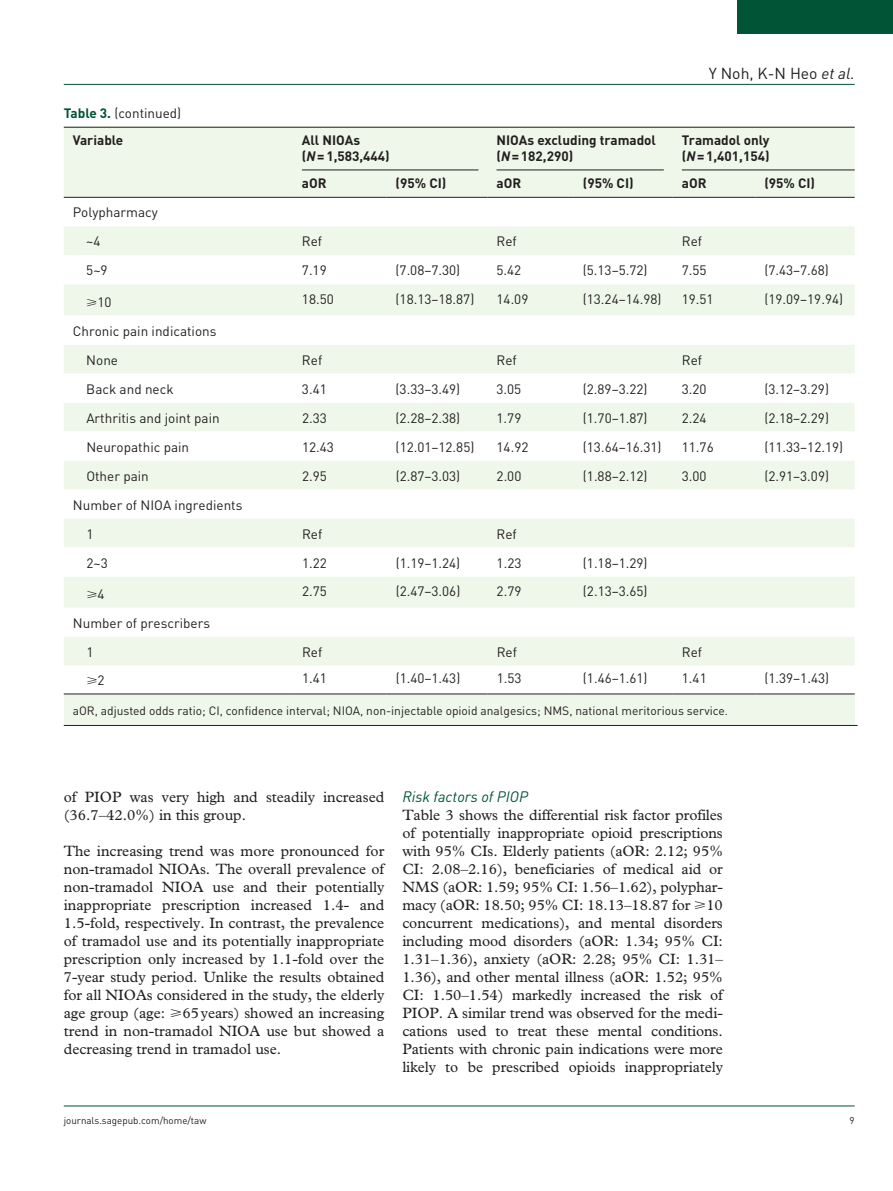
<style>
.page{position:relative;width:893px;height:1191px;background:#fff}
.page>*{position:absolute;margin:0;border:0;box-sizing:border-box;transform-origin:0 0}
.t1{font:15.75px "DIN";color:#231f20}
.t2{font:15px/18px "Plantin Std";color:#231f20;text-align:justify}
.t3{font:italic 15px "DIN";color:#015436}
.t4{font:13.5px/29px "DIN";color:#231f20}
.t5{font:700 13.5px/15.8px "DIN";color:#231f20}
.t6{font:12px "DIN";color:#231f20}
.t7{font:9.75px "DIN";color:#231f20}
.s1{font-weight:700;color:#015436}
.s2{font-style:italic}
</style>
<div class="page">
<hr style="left:64px;top:84px;width:791px;height:1px;background:#015436">
<hr style="left:64px;top:1105px;width:791px;height:1px;background:#015436">
<div style="left:738px;top:0;width:155px;height:34px;background:#015436"></div>
<div style="left:64px;top:693px;width:791px;height:33px;background:#eff7ea"></div>
<hr style="left:64px;top:725px;width:794px;height:1px;background:#231f20">
<div style="left:64px;top:126px;width:791px;height:71px;background:#eff7ea"></div>
<svg style="left:64px;top:197px;width:791px;height:497px"></svg>
<hr style="left:64px;top:693px;width:229px;height:1px;background:#231f20">
<hr style="left:293px;top:693px;width:94px;height:1px;background:#231f20">
<hr style="left:387px;top:693px;width:100px;height:1px;background:#231f20">
<hr style="left:488px;top:693px;width:86px;height:1px;background:#231f20">
<hr style="left:574px;top:693px;width:99px;height:1px;background:#231f20">
<hr style="left:673px;top:693px;width:82px;height:1px;background:#231f20">
<hr style="left:755px;top:693px;width:100px;height:1px;background:#231f20">
<hr style="left:64px;top:197px;width:229px;height:1px;background:#231f20">
<hr style="left:293px;top:197px;width:94px;height:1px;background:#231f20">
<hr style="left:387px;top:197px;width:100px;height:1px;background:#231f20">
<hr style="left:488px;top:197px;width:86px;height:1px;background:#231f20">
<hr style="left:574px;top:197px;width:99px;height:1px;background:#231f20">
<hr style="left:673px;top:197px;width:82px;height:1px;background:#231f20">
<hr style="left:755px;top:197px;width:100px;height:1px;background:#231f20">
<hr style="left:302px;top:170px;width:177px;height:1px;background:#231f20">
<hr style="left:496px;top:170px;width:168px;height:1px;background:#231f20">
<hr style="left:682px;top:170px;width:173px;height:1px;background:#231f20">
<hr style="left:64px;top:127px;width:791px;height:1px;background:#231f20">
<p class="t4" style="left:64px;top:98px;width:119px"><span class="s1">Table 3.</span> (continued)</p>
<p class="t1" style="left:709px;top:63px;width:147px">Y Noh, K-N Heo <span class="s2">et al.</span></p>
<p class="t5" style="left:73px;top:131px;width:52px">Variable</p>
<p class="t5" style="left:302px;top:131px;width:89px">All NIOAs (<span class="s2">N</span>=1,583,444)</p>
<p class="t5" style="left:496px;top:131px;width:161px">NIOAs excluding tramadol (<span class="s2">N</span>=182,290)</p>
<p class="t5" style="left:682px;top:131px;width:89px">Tramadol only (<span class="s2">N</span>=1,401,154)</p>
<p class="t5" style="left:302px;top:175px;width:26px">aOR</p>
<p class="t5" style="left:396px;top:175px;width:52px">(95% CI)</p>
<p class="t5" style="left:497px;top:175px;width:26px">aOR</p>
<p class="t5" style="left:583px;top:175px;width:52px">(95% CI)</p>
<p class="t5" style="left:682px;top:175px;width:26px">aOR</p>
<p class="t5" style="left:764px;top:175px;width:52px">(95% CI)</p>
<p class="t4" style="left:86px;top:198px;width:73px;text-indent:-14px">Polypharmacy ~4</p>
<p class="t4" style="left:302px;top:227px;width:22px">Ref</p>
<p class="t4" style="left:497px;top:227px;width:22px">Ref</p>
<p class="t4" style="left:682px;top:227px;width:22px">Ref</p>
<p class="t4" style="left:86px;top:256px;width:23px">5~9</p>
<p class="t4" style="left:302px;top:256px;width:26px">7.19</p>
<p class="t4" style="left:396px;top:256px;width:66px">(7.08–7.30)</p>
<p class="t4" style="left:497px;top:256px;width:26px">5.42</p>
<p class="t4" style="left:583px;top:256px;width:66px">(5.13–5.72)</p>
<p class="t4" style="left:682px;top:256px;width:26px">7.55</p>
<p class="t4" style="left:764px;top:256px;width:66px">(7.43–7.68)</p>
<p class="t4" style="left:86px;top:287px;width:27px">⩾10</p>
<p class="t4" style="left:302px;top:285px;width:33px">18.50</p>
<p class="t4" style="left:396px;top:285px;width:80px">(18.13–18.87)</p>
<p class="t4" style="left:497px;top:285px;width:33px">14.09</p>
<p class="t4" style="left:583px;top:285px;width:80px">(13.24–14.98)</p>
<p class="t4" style="left:682px;top:285px;width:33px">19.51</p>
<p class="t4" style="left:764px;top:285px;width:80px">(19.09–19.94)</p>
<p class="t4" style="left:86px;top:316px;width:132px;text-indent:-14px">Chronic pain indications<br>None</p>
<p class="t4" style="left:302px;top:345px;width:22px">Ref</p>
<p class="t4" style="left:497px;top:345px;width:22px">Ref</p>
<p class="t4" style="left:682px;top:345px;width:22px">Ref</p>
<p class="t4" style="left:86px;top:374px;width:89px">Back and neck</p>
<p class="t4" style="left:302px;top:374px;width:26px">3.41</p>
<p class="t4" style="left:396px;top:374px;width:66px">(3.33–3.49)</p>
<p class="t4" style="left:497px;top:374px;width:26px">3.05</p>
<p class="t4" style="left:583px;top:374px;width:66px">(2.89–3.22)</p>
<p class="t4" style="left:682px;top:374px;width:26px">3.20</p>
<p class="t4" style="left:764px;top:374px;width:66px">(3.12–3.29)</p>
<p class="t4" style="left:86px;top:403px;width:135px">Arthritis and joint pain</p>
<p class="t4" style="left:302px;top:403px;width:26px">2.33</p>
<p class="t4" style="left:396px;top:403px;width:66px">(2.28–2.38)</p>
<p class="t4" style="left:497px;top:403px;width:26px">1.79</p>
<p class="t4" style="left:583px;top:403px;width:66px">(1.70–1.87)</p>
<p class="t4" style="left:682px;top:403px;width:26px">2.24</p>
<p class="t4" style="left:764px;top:403px;width:66px">(2.18–2.29)</p>
<p class="t4" style="left:86px;top:432px;width:104px">Neuropathic pain</p>
<p class="t4" style="left:302px;top:432px;width:33px">12.43</p>
<p class="t4" style="left:396px;top:432px;width:80px">(12.01–12.85)</p>
<p class="t4" style="left:497px;top:432px;width:33px">14.92</p>
<p class="t4" style="left:583px;top:432px;width:80px">(13.64–16.31)</p>
<p class="t4" style="left:682px;top:432px;width:33px">11.76</p>
<p class="t4" style="left:764px;top:432px;width:80px">(11.33–12.19)</p>
<p class="t4" style="left:86px;top:461px;width:64px">Other pain</p>
<p class="t4" style="left:302px;top:461px;width:26px">2.95</p>
<p class="t4" style="left:396px;top:461px;width:66px">(2.87–3.03)</p>
<p class="t4" style="left:497px;top:461px;width:26px">2.00</p>
<p class="t4" style="left:583px;top:461px;width:66px">(1.88–2.12)</p>
<p class="t4" style="left:682px;top:461px;width:26px">3.00</p>
<p class="t4" style="left:764px;top:461px;width:66px">(2.91–3.09)</p>
<p class="t4" style="left:86px;top:490px;width:158px;text-indent:-14px">Number of NIOA ingredients<br>1</p>
<p class="t4" style="left:302px;top:519px;width:22px">Ref</p>
<p class="t4" style="left:497px;top:519px;width:22px">Ref</p>
<p class="t4" style="left:86px;top:548px;width:23px">2~3</p>
<p class="t4" style="left:302px;top:548px;width:26px">1.22</p>
<p class="t4" style="left:396px;top:548px;width:66px">(1.19–1.24)</p>
<p class="t4" style="left:497px;top:548px;width:26px">1.23</p>
<p class="t4" style="left:583px;top:548px;width:66px">(1.18–1.29)</p>
<p class="t4" style="left:86px;top:579px;width:20px">⩾4</p>
<p class="t4" style="left:302px;top:577px;width:26px">2.75</p>
<p class="t4" style="left:396px;top:577px;width:66px">(2.47–3.06)</p>
<p class="t4" style="left:497px;top:577px;width:26px">2.79</p>
<p class="t4" style="left:583px;top:577px;width:66px">(2.13–3.65)</p>
<p class="t4" style="left:86px;top:608px;width:125px;text-indent:-14px">Number of prescribers<br>1</p>
<p class="t4" style="left:302px;top:637px;width:22px">Ref</p>
<p class="t4" style="left:497px;top:637px;width:22px">Ref</p>
<p class="t4" style="left:682px;top:637px;width:22px">Ref</p>
<p class="t4" style="left:86px;top:665px;width:20px">⩾2</p>
<p class="t4" style="left:302px;top:663px;width:26px">1.41</p>
<p class="t4" style="left:396px;top:663px;width:66px">(1.40–1.43)</p>
<p class="t4" style="left:497px;top:663px;width:26px">1.53</p>
<p class="t4" style="left:583px;top:663px;width:66px">(1.46–1.61)</p>
<p class="t4" style="left:682px;top:663px;width:26px">1.41</p>
<p class="t4" style="left:764px;top:663px;width:66px">(1.39–1.43)</p>
<p class="t6" style="left:73px;top:703px;width:657px">aOR, adjusted odds ratio; CI, confidence interval; NIOA, non-injectable opioid analgesics; NMS, national meritorious service.</p>
<p class="t2" style="left:64px;top:788px;width:322px">of PIOP was very high and steadily increased (36.7–42.0%) in this group.</p>
<p class="t2" style="left:64px;top:842px;width:322px">The increasing trend was more pronounced for non-tramadol NIOAs. The overall prevalence of non-tramadol NIOA use and their potentially inappropriate prescription increased 1.4- and 1.5-fold, respectively. In contrast, the prevalence of tramadol use and its potentially inappropriate prescription only increased by 1.1-fold over the 7-year study period. Unlike the results obtained for all NIOAs considered in the study, the elderly age group (age: ⩾65years) showed an increasing trend in non-tramadol NIOA use but showed a decreasing trend in tramadol use.</p>
<p class="t3" style="left:402px;top:787px;width:127px">Risk factors of PIOP</p>
<p class="t2" style="left:402px;top:806px;width:322px">Table 3 shows the differential risk factor profiles of potentially inappropriate opioid prescriptions with 95% CIs. Elderly patients (aOR: 2.12; 95% CI: 2.08–2.16), beneficiaries of medical aid or NMS (aOR: 1.59; 95% CI: 1.56–1.62), polyphar&shy;macy (aOR: 18.50; 95% CI: 18.13–18.87 for ⩾10 concurrent medications), and mental disorders including mood disorders (aOR: 1.34; 95% CI:<br>1.31–1.36), anxiety (aOR: 2.28; 95% CI: 1.31– 1.36), and other mental illness (aOR: 1.52; 95% CI: 1.50–1.54) markedly increased the risk of PIOP. A similar trend was observed for the medi&shy;cations used to treat these mental conditions.<br>Patients with chronic pain indications were more likely to be prescribed opioids inappropriately</p>
<p class="t7" style="left:64px;top:1114px;width:144px">journals.sagepub.com/home/taw</p>
<p class="t7" style="left:850px;top:1114px;width:7px">9</p>
</div>
